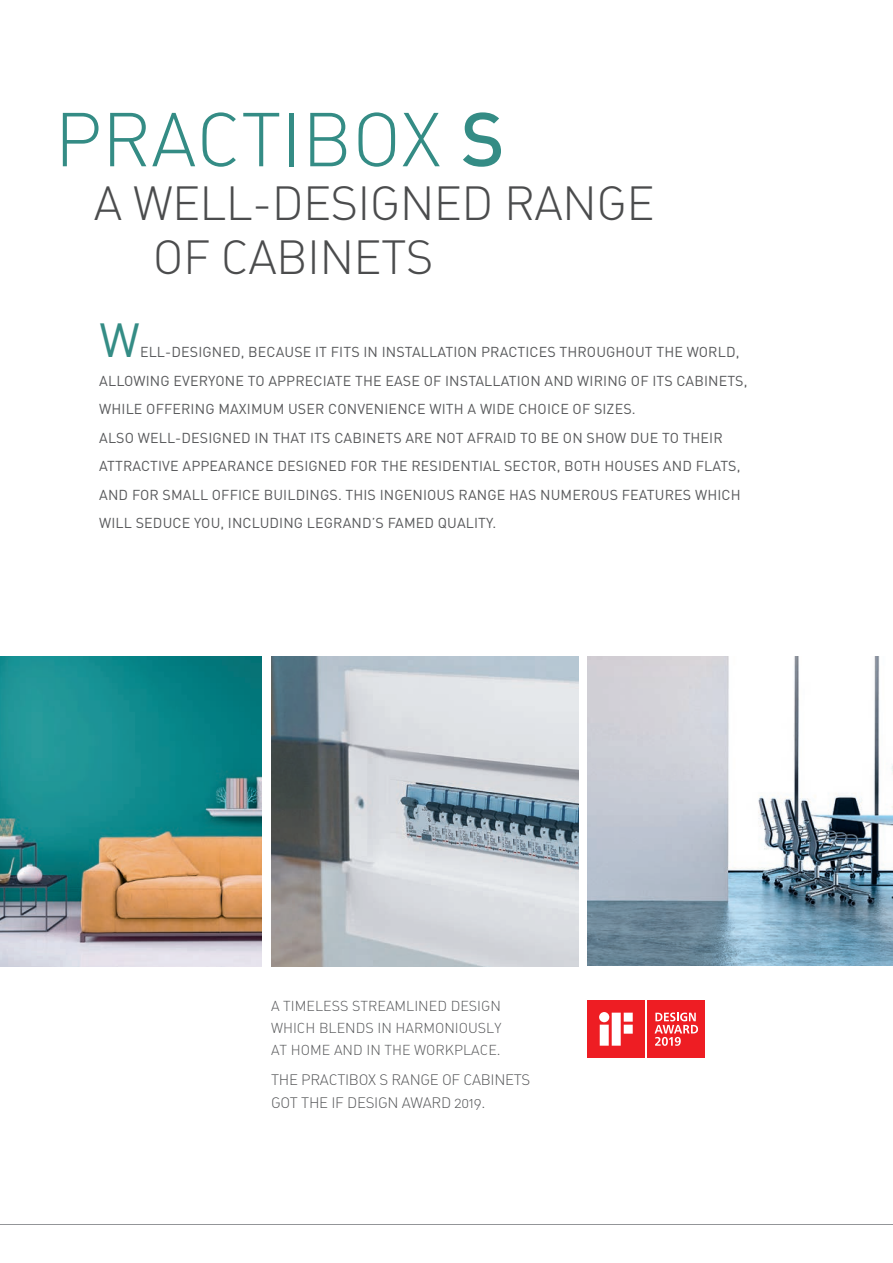
<style>
.page{position:relative;width:893px;height:1263px;background:#fff}
.page>*{position:absolute;margin:0;border:0;box-sizing:border-box;transform-origin:0 0}
.t1{font:75px "DIN Light Alternate";color:#348c85}
.t2{font:47.25px/54px "DIN Light Alternate";letter-spacing:-.015em;color:#4b4c4d}
.t3{font:47.25px "DIN Pro";color:#348c85}
.t4{font:15px/22.5px "DIN Light Alternate";letter-spacing:-.02em;color:#57585a}
.t5{font:14.25px/28.5px "DIN Pro";letter-spacing:.01em;color:#57585a}
.t6{font:14.25px/22px "DIN Light Alternate";color:#57585a;text-align:justify}
.s1{font-family:"DIN Pro";font-weight:500}
</style>
<div class="page">
<hr style="left:0;top:1224px;width:893px;height:1px;background:#939598">
<img style="left:0;top:656px;width:261px;height:311px">
<img style="left:271px;top:656px;width:308px;height:310px">
<img style="left:587px;top:656px;width:306px;height:310px">
<svg style="left:587px;top:1000px;width:118px;height:58px"></svg>
<div style="left:588px;top:1001px;width:57px;height:57px;background:#ee1d23"></div>
<svg style="left:599px;top:1012px;width:34px;height:34px"></svg>
<div style="left:648px;top:1001px;width:57px;height:57px;background:#ee1d23"></div>
<svg style="left:654px;top:1012px;width:44px;height:34px"></svg>
<h1 class="t1" style="left:55px;top:113px;width:452px">PRACTIBOX <span class="s1">S</span></h1>
<h2 class="t2" style="left:153px;top:182px;width:503px;text-indent:-59px">A WELL-DESIGNED RANGE<br>OF CABINETS</h2>
<h2 class="t3" style="left:99px;top:308px;width:42px">W</h2>
<p class="t5" style="left:99px;top:337px;width:650px;text-indent:41px">ELL-DESIGNED, BECAUSE IT FITS IN INSTALLATION PRACTICES THROUGHOUT THE WORLD, ALLOWING EVERYONE TO APPRECIATE THE EASE OF INSTALLATION AND WIRING OF ITS CABINETS, WHILE OFFERING MAXIMUM USER CONVENIENCE WITH A WIDE CHOICE OF SIZES.<br>ALSO WELL-DESIGNED IN THAT ITS CABINETS ARE NOT AFRAID TO BE ON SHOW DUE TO THEIR ATTRACTIVE APPEARANCE DESIGNED FOR THE RESIDENTIAL SECTOR, BOTH HOUSES AND FLATS, AND FOR SMALL OFFICE BUILDINGS. THIS INGENIOUS RANGE HAS NUMEROUS FEATURES WHICH WILL SEDUCE YOU, INCLUDING LEGRAND’S FAMED QUALITY.</p>
<p class="t6" style="left:271px;top:996px;width:232px">A TIMELESS STREAMLINED DESIGN WHICH BLENDS IN HARMONIOUSLY AT HOME AND IN THE WORKPLACE.</p>
<p class="t4" style="left:271px;top:1070px;width:261px">THE PRACTIBOX S RANGE OF CABINETS<br>GOT THE IF DESIGN AWARD 2019.</p>
</div>
